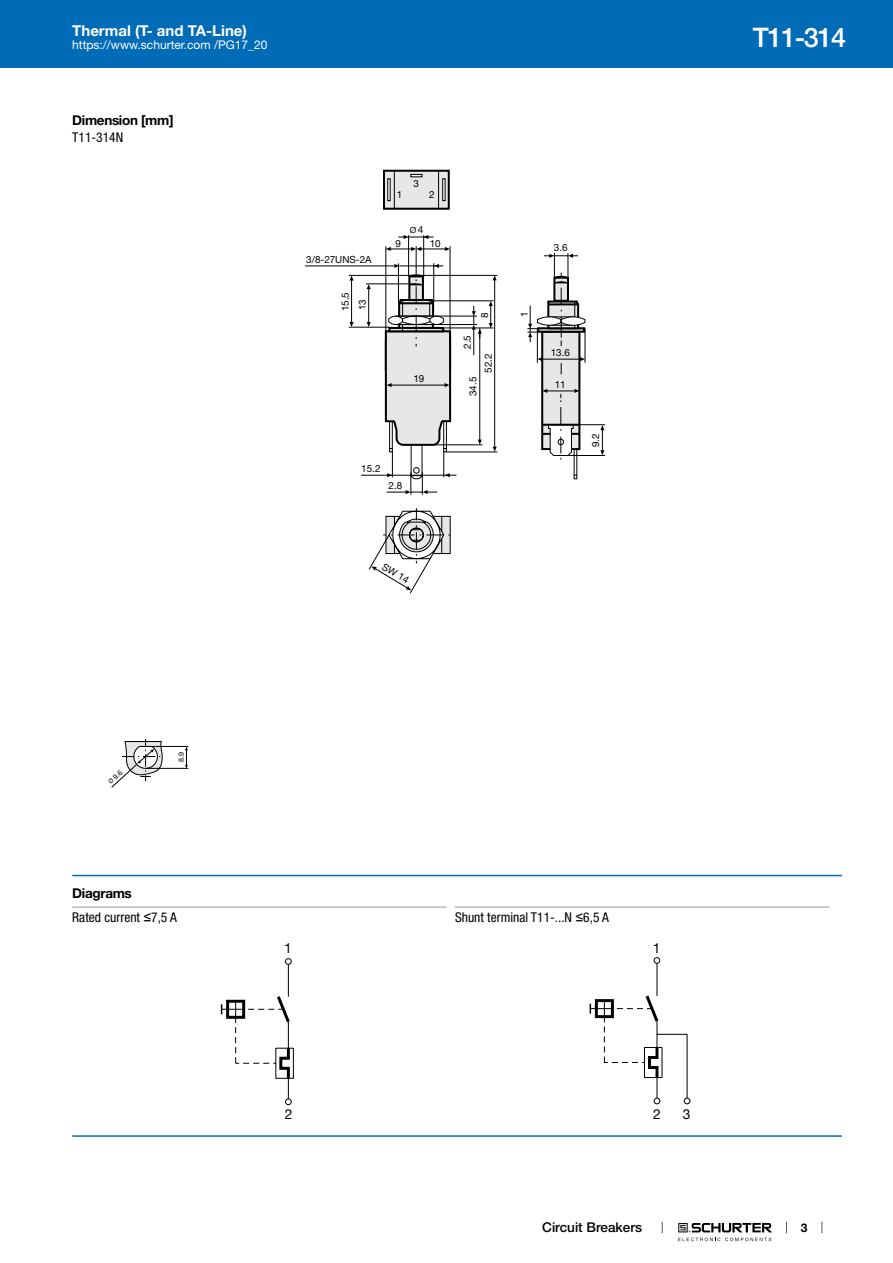
<style>
.page{position:relative;width:893px;height:1263px;background:#fff}
.page>*{position:absolute;margin:0;border:0;box-sizing:border-box;transform-origin:0 0}
.t1{font:500 27px "Helvetica Neue LT";letter-spacing:-.05em;color:#fff}
.t2{font:700 15px "Helvetica Neue LT";color:#fff}
.t3{font:13.8px "Helvetica Neue LT";color:#000}
.t4{font:condensed 13.5px/23.5px "Helvetica Neue LT";color:#000}
.t5{font:500 13.5px "Helvetica Neue LT";color:#000}
.t6{font:700 13.5px "Helvetica Neue LT";letter-spacing:-.025em;color:#000}
.t7{font:12px "Helvetica Neue LT";color:#fff}
.t8{font:700 12px "Helvetica Neue LT";color:#000}
.t9{font:9.9px/17px "Helvetica Neue LT";color:#000}
.t10{font:8.4px "Helvetica Neue LT";color:#000}
.t11{font:7.2px "Helvetica Neue LT";color:#000}
.s1{font-size:9.9px}
.s2{font-size:6.15px}
.s3{font-weight:700;font-stretch:normal}
.s4{font-family:"Arial Unicode MS";font-stretch:normal}
</style>
<div class="page">
<svg style="left:678px;top:1223px;width:94px;height:18px"></svg>
<div style="left:0;top:0;width:893px;height:68px;background:#006bb6"></div>
<hr style="left:574px;top:445px;width:1px;height:34px;background:#000">
<hr style="left:576px;top:445px;width:1px;height:34px;background:#000">
<hr style="left:479px;top:328px;width:1px;height:112px;background:#000">
<svg style="left:478px;top:440px;width:4px;height:5px"></svg>
<hr style="left:433px;top:445px;width:49px;height:1px;background:#000">
<hr style="left:494px;top:279px;width:1px;height:168px;background:#000">
<svg style="left:493px;top:447px;width:4px;height:5px"></svg>
<hr style="left:446px;top:452px;width:51px;height:1px;background:#000">
<hr style="left:416px;top:275px;width:81px;height:1px;background:#000">
<svg style="left:527px;top:253px;width:78px;height:206px"></svg>
<hr style="left:386px;top:246px;width:1px;height:96px;background:#000">
<svg style="left:386px;top:247px;width:64px;height:4px"></svg>
<hr style="left:450px;top:246px;width:1px;height:92px;background:#000">
<hr style="left:442px;top:328px;width:51px;height:1px;background:#000">
<hr style="left:416px;top:246px;width:1px;height:31px;background:#000">
<hr style="left:398px;top:263px;width:1px;height:39px;background:#000">
<hr style="left:433px;top:263px;width:1px;height:39px;background:#000">
<hr style="left:437px;top:316px;width:40px;height:1px;background:#000">
<hr style="left:437px;top:324px;width:40px;height:1px;background:#000">
<hr style="left:432px;top:301px;width:61px;height:1px;background:#000">
<svg style="left:489px;top:301px;width:4px;height:27px"></svg>
<hr style="left:368px;top:289px;width:1px;height:33px;background:#000">
<hr style="left:366px;top:284px;width:50px;height:1px;background:#000">
<svg style="left:367px;top:284px;width:4px;height:5px"></svg>
<svg style="left:367px;top:322px;width:4px;height:5px"></svg>
<hr style="left:351px;top:280px;width:1px;height:42px;background:#000">
<svg style="left:350px;top:322px;width:4px;height:5px"></svg>
<svg style="left:350px;top:276px;width:4px;height:5px"></svg>
<hr style="left:349px;top:275px;width:67px;height:1px;background:#000">
<hr style="left:349px;top:327px;width:40px;height:1px;background:#000">
<hr style="left:305px;top:266px;width:90px;height:1px;background:#000">
<svg style="left:472px;top:306px;width:10px;height:49px"></svg>
<svg style="left:398px;top:235px;width:36px;height:4px"></svg>
<hr style="left:423px;top:235px;width:1px;height:42px;background:#000">
<hr style="left:408px;top:235px;width:1px;height:42px;background:#000">
<div style="left:384px;top:171px;width:65px;height:38px;background:#e6e7e8"></div>
<div style="left:383px;top:170px;width:67px;height:40px;border:2px solid #000"></div>
<svg style="left:387px;top:178px;width:4px;height:23px"></svg>
<svg style="left:442px;top:178px;width:4px;height:23px"></svg>
<svg style="left:410px;top:174px;width:12px;height:3px"></svg>
<hr style="left:438px;top:171px;width:1px;height:38px;background:#000">
<hr style="left:394px;top:171px;width:1px;height:38px;background:#000">
<hr style="left:361px;top:475px;width:95px;height:1px;background:#000">
<svg style="left:383px;top:264px;width:69px;height:231px"></svg>
<svg style="left:369px;top:508px;width:82px;height:85px"></svg>
<svg style="left:574px;top:474px;width:3px;height:5px"></svg>
<svg style="left:111px;top:739px;width:78px;height:48px"></svg>
<hr style="left:125px;top:741px;width:36px;height:1px;background:#000">
<hr style="left:72px;top:875px;width:770px;height:1px;background:#006bb6">
<hr style="left:72px;top:907px;width:374px;height:1px;background:#939598">
<hr style="left:293px;top:1048px;width:1px;height:30px;background:#000">
<hr style="left:288px;top:959px;width:1px;height:38px;background:#000">
<svg style="left:221px;top:993px;width:72px;height:112px"></svg>
<div style="left:285px;top:1099px;width:7px;height:6px;border:1px solid #000;border-radius:50%"></div>
<div style="left:285px;top:958px;width:7px;height:7px;border:1px solid #000;border-radius:50%"></div>
<hr style="left:455px;top:907px;width:374px;height:1px;background:#939598">
<hr style="left:657px;top:958px;width:1px;height:38px;background:#000">
<hr style="left:662px;top:1047px;width:1px;height:30px;background:#000">
<hr style="left:687px;top:1034px;width:1px;height:70px;background:#000">
<hr style="left:657px;top:1034px;width:30px;height:1px;background:#000">
<div style="left:654px;top:957px;width:6px;height:7px;border:1px solid #000;border-radius:50%"></div>
<svg style="left:590px;top:992px;width:72px;height:112px"></svg>
<svg style="left:684px;top:1098px;width:6px;height:6px"></svg>
<hr style="left:72px;top:1135px;width:770px;height:2px;background:#006bb6">
<h2 class="t2" style="left:72px;top:21px;width:176px">Thermal (T- and TA-Line)</h2>
<p class="t7" style="left:72px;top:38px;width:197px">https://www.schurter.com /PG17_20</p>
<h3 class="t6" style="left:72px;top:112px;width:103px">Dimension [mm]</h3>
<h3 class="t4" style="left:72px;top:126px;width:52px">T11-314N</h3>
<p class="t9" style="left:306px;top:251px;width:67px">3/8-27UNS-2A</p>
<p class="t9" style="left:337px;top:311px;width:21px;rotate:-90deg">15.5<br>13</p>
<p class="t9" style="left:413px;top:175px;width:7px">3</p>
<p class="t9" style="left:397px;top:186px;width:7px">1</p>
<p class="t9" style="left:429px;top:186px;width:7px">2</p>
<p class="t10" style="left:410px;top:225px;width:15px">Ø<span class="s1">4</span></p>
<p class="t9" style="left:396px;top:234px;width:7px">9</p>
<p class="t9" style="left:430px;top:234px;width:12px">10</p>
<p class="t9" style="left:413px;top:370px;width:12px">19</p>
<p class="t9" style="left:459px;top:349px;width:15px;rotate:-90deg">2.5</p>
<p class="t9" style="left:476px;top:318px;width:7px;rotate:-90deg">8</p>
<p class="t9" style="left:480px;top:373px;width:21px;rotate:-90deg">52.2</p>
<p class="t9" style="left:464px;top:396px;width:21px;rotate:-90deg">34.5</p>
<p class="t9" style="left:361px;top:459px;width:21px">15.2</p>
<p class="t9" style="left:388px;top:476px;width:15px">2.8</p>
<p class="t9" style="left:554px;top:239px;width:15px">3.6</p>
<p class="t9" style="left:516px;top:317px;width:7px;rotate:-90deg">1</p>
<p class="t9" style="left:551px;top:344px;width:21px">13.6</p>
<p class="t9" style="left:555px;top:376px;width:12px">11</p>
<p class="t9" style="left:587px;top:447px;width:15px;rotate:-90deg">9.2</p>
<p class="t9" style="left:387px;top:558px;width:31px;rotate:30deg">SW 14</p>
<h1 class="t1" style="left:753px;top:21px;width:95px">T11-314</h1>
<p class="t11" style="left:106px;top:779px;width:18px;rotate:-43deg"><span class="s2">Ø</span> 9.6</p>
<p class="t11" style="left:177px;top:762px;width:11px;rotate:-90deg">8.9</p>
<h3 class="t4" style="left:72px;top:881px;width:106px"><span class="s3">Diagrams<br></span>Rated current <span class="s4">≤</span>7,5 A</h3>
<h3 class="t3" style="left:284px;top:940px;width:9px">1</h3>
<h3 class="t3" style="left:285px;top:1106px;width:9px">2</h3>
<h3 class="t4" style="left:455px;top:905px;width:155px">Shunt terminal T11-...N <span class="s4">≤</span>6,5 A</h3>
<h3 class="t3" style="left:653px;top:940px;width:9px">1</h3>
<h3 class="t3" style="left:653px;top:1106px;width:9px">2</h3>
<h3 class="t3" style="left:683px;top:1106px;width:9px">3</h3>
<h3 class="t5" style="left:542px;top:1219px;width:101px">Circuit Breakers</h3>
<p class="t8" style="left:801px;top:1220px;width:8px">3</p>
</div>
